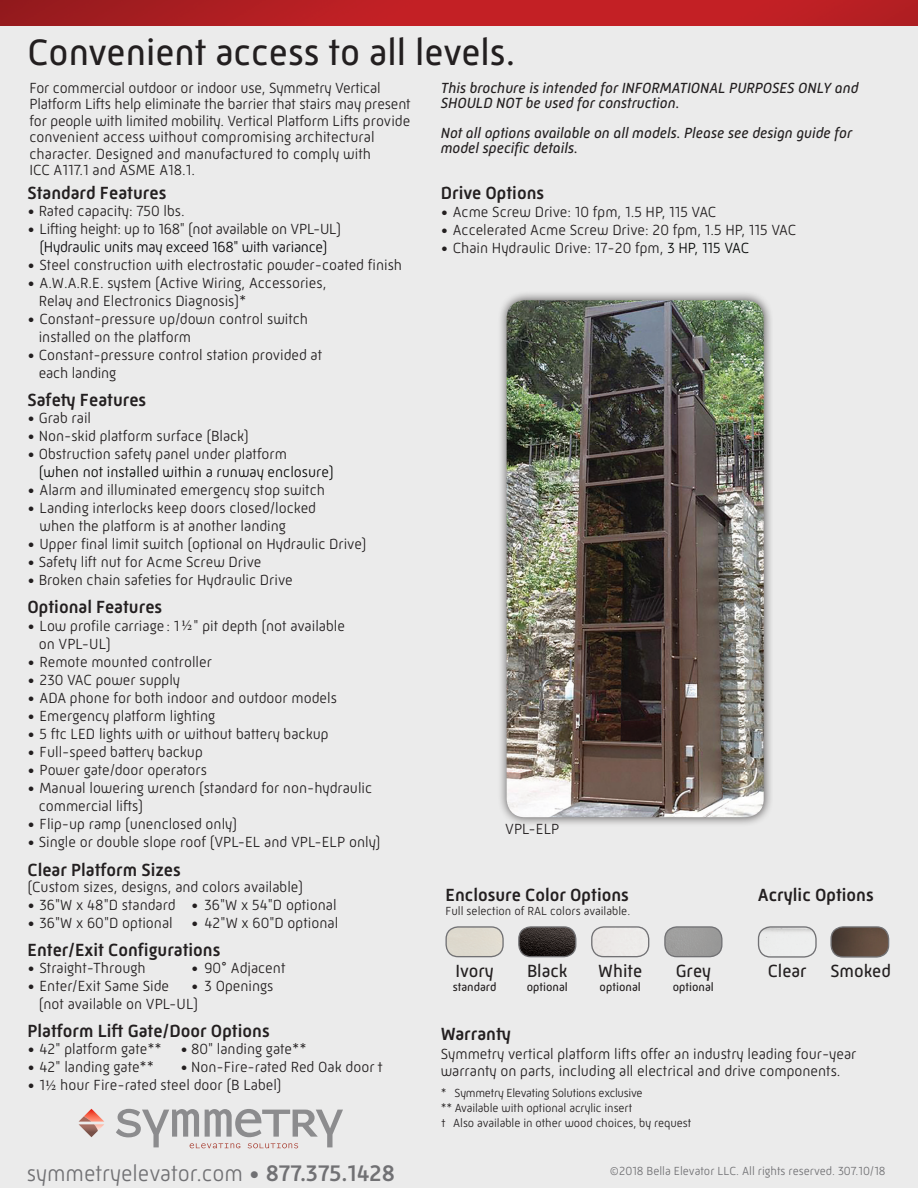
<style>
.page{position:relative;width:918px;height:1188px;background:#fff}
.page>*{position:absolute;margin:0;border:0;box-sizing:border-box;transform-origin:0 0}
.t1{font:37.5px "Mic 32 New";color:#231f20}
.t2{font:300 22.65px "Mic 32 New";color:#717174}
.t3{font:500 18px "Mic 32 New";color:#231f20}
.t4{font:18px "Mic 32 New";color:#231f20}
.t5{font:300 15px/18px "Mic 32 New";color:#231f20}
.t6{font:italic 15px/15px "Mic 32 New";color:#231f20}
.t7{font:300 15px/18px "Mic 32 New";color:#050605}
.t8{font:300 15px "Mic 32 New";letter-spacing:-.02em;color:#231f20}
.t9{font:300 15px "Mic 32 New";letter-spacing:-.02em;color:#08080b}
.t10{font:300 12px "Mic 32 New";letter-spacing:-.005em;color:#231f20}
.t11{font:300 12px "Mic 32 New";color:#717174}
.t12{font:12px "Mic 32 New";color:#231f20}
.s1{color:#231f20}
.s2{font-family:"Minion Pro";font-weight:400}
.s3{font-weight:500;font-size:23.1px}
.s4{color:#060908}
</style>
<div class="page">
<div style="left:0;top:25px;width:918px;height:1163px;background:#ebebeb"></div>
<img style="left:0;top:0;width:918px;height:25px">
<svg style="left:79px;top:1109px;width:25px;height:28px"></svg>
<svg style="left:116px;top:1109px;width:227px;height:39px;background:#cac9c9"></svg>
<img style="left:831px;top:927px;width:58px;height:30px">
<div style="left:830px;top:926px;width:59px;height:32px;border:1px solid #717174;border-radius:12px"></div>
<div style="left:497px;top:290px;width:276px;height:537px;background:#231f20;opacity:.75"></div>
<img style="left:507px;top:300px;width:257px;height:517px">
<img style="left:446px;top:927px;width:57px;height:30px">
<div style="left:445px;top:926px;width:59px;height:31px;border:1px solid #717174;border-radius:12px"></div>
<img style="left:519px;top:927px;width:57px;height:30px">
<div style="left:518px;top:926px;width:58px;height:31px;border:1px solid #717174;border-radius:12px"></div>
<div style="left:592px;top:927px;width:57px;height:30px;background:#ece9e8"></div>
<div style="left:591px;top:926px;width:58px;height:31px;border:1px solid #717174;border-radius:12px"></div>
<img style="left:665px;top:927px;width:57px;height:30px">
<div style="left:664px;top:926px;width:59px;height:31px;border:1px solid #717174;border-radius:12px"></div>
<img style="left:759px;top:927px;width:57px;height:30px">
<div style="left:758px;top:926px;width:59px;height:32px;border:1px solid #717174;border-radius:12px"></div>
<p class="t1" style="left:28px;top:31px;width:489px">Convenient access to all levels.</p>
<p class="t5" style="left:29px;top:78px;width:353px">For commercial outdoor or indoor use, Symmetry Vertical</p>
<p class="t5" style="left:29px;top:95px;width:383px">Platform Lifts help eliminate the barrier that stairs may present</p>
<p class="t5" style="left:29px;top:111px;width:383px">for people with limited mobility. Vertical Platform Lifts provide</p>
<p class="t5" style="left:29px;top:128px;width:347px">convenient access without compromising architectural</p>
<p class="t5" style="left:29px;top:144px;width:343px">character. Designed and manufactured to comply with</p>
<p class="t5" style="left:29px;top:161px;width:167px">ICC A117.1 and ASME A18.1.</p>
<p class="t3" style="left:28px;top:183px;width:140px">Standard Features</p>
<p class="t5" style="left:28px;top:202px;width:159px">• Rated capacity: 750 lbs.</p>
<p class="t8" style="left:28px;top:220px;width:315px">• Lifting height: up to 168" (not available on VPL-UL)</p>
<p class="t9" style="left:40px;top:238px;width:290px">(Hydraulic units may exceed 168" with variance)</p>
<p class="t5" style="left:28px;top:256px;width:376px">• Steel construction with electrostatic powder-coated finish</p>
<p class="t5" style="left:28px;top:274px;width:300px">• A.W.A.R.E. system (Active Wiring, Accessories,</p>
<p class="t5" style="left:39px;top:292px;width:209px">Relay and Electronics Diagnosis)*</p>
<p class="t5" style="left:28px;top:310px;width:282px">• Constant-pressure up/down control switch</p>
<p class="t5" style="left:39px;top:328px;width:154px">installed on the platform</p>
<p class="t5" style="left:39px;top:346px;width:285px;text-indent:-11px">• Constant-pressure control station provided at each landing</p>
<p class="t3" style="left:28px;top:390px;width:120px">Safety Features</p>
<p class="t5" style="left:28px;top:409px;width:65px">• Grab rail</p>
<p class="t5" style="left:28px;top:427px;width:223px">• Non-skid platform surface (Black)</p>
<p class="t7" style="left:39px;top:445px;width:296px;text-indent:-11px"><span class="s1">• Obstruction safety panel under platform<br></span>(when not installed within a runway enclosure)</p>
<p class="t5" style="left:28px;top:481px;width:299px">• Alarm and illuminated emergency stop switch</p>
<p class="t5" style="left:28px;top:499px;width:290px">• Landing interlocks keep doors closed/locked</p>
<p class="t5" style="left:40px;top:517px;width:248px">when the platform is at another landing</p>
<p class="t5" style="left:28px;top:535px;width:341px">• Upper final limit switch (optional on Hydraulic Drive)</p>
<p class="t5" style="left:28px;top:553px;width:235px">• Safety lift nut for Acme Screw Drive</p>
<p class="t5" style="left:28px;top:571px;width:267px">• Broken chain safeties for Hydraulic Drive</p>
<p class="t3" style="left:28px;top:597px;width:136px">Optional Features</p>
<p class="t5" style="left:28px;top:617px;width:319px">• Low profile carriage : 1<span class="s2">½</span>" pit depth (not available</p>
<p class="t5" style="left:39px;top:635px;width:74px">on VPL-UL)</p>
<p class="t5" style="left:28px;top:653px;width:186px">• Remote mounted controller</p>
<p class="t5" style="left:28px;top:671px;width:154px">• 230 VAC power supply</p>
<p class="t5" style="left:28px;top:689px;width:311px">• ADA phone for both indoor and outdoor models</p>
<p class="t5" style="left:28px;top:707px;width:189px">• Emergency platform lighting</p>
<p class="t5" style="left:28px;top:725px;width:303px">• 5 ftc LED lights with or without battery backup</p>
<p class="t5" style="left:28px;top:743px;width:177px">• Full-speed battery backup</p>
<p class="t5" style="left:28px;top:761px;width:181px">• Power gate/door operators</p>
<p class="t5" style="left:39px;top:779px;width:335px;text-indent:-11px">• Manual lowering wrench (standard for non-hydraulic commercial lifts)</p>
<p class="t5" style="left:28px;top:815px;width:211px">• Flip-up ramp (unenclosed only)</p>
<p class="t5" style="left:28px;top:833px;width:355px">• Single or double slope roof (VPL-EL and VPL-ELP only)</p>
<p class="t3" style="left:28px;top:859px;width:155px">Clear Platform Sizes</p>
<p class="t5" style="left:28px;top:878px;width:277px">(Custom sizes, designs, and colors available)</p>
<p class="t5" style="left:28px;top:896px;width:311px">• 36"W x 48"D standard • 36"W x 54"D optional</p>
<p class="t5" style="left:28px;top:914px;width:312px">• 36"W x 60"D optional • 42"W x 60"D optional</p>
<p class="t3" style="left:28px;top:940px;width:194px">Enter/Exit Configurations</p>
<p class="t5" style="left:28px;top:959px;width:120px">• Straight-Through</p>
<p class="t5" style="left:191px;top:959px;width:96px">• 90° Adjacent</p>
<p class="t5" style="left:28px;top:977px;width:143px">• Enter/Exit Same Side</p>
<p class="t5" style="left:191px;top:977px;width:84px">• 3 Openings</p>
<p class="t5" style="left:39px;top:995px;width:161px">(not available on VPL-UL)</p>
<p class="t3" style="left:28px;top:1021px;width:244px">Platform Lift Gate/Door Options</p>
<p class="t5" style="left:28px;top:1040px;width:281px">• 42" platform gate** • 80" landing gate**</p>
<p class="t5" style="left:28px;top:1058px;width:128px">• 42" landing gate**</p>
<p class="t5" style="left:181px;top:1058px;width:204px">• Non-Fire-rated Red Oak door †</p>
<p class="t5" style="left:28px;top:1076px;width:256px">• 1<span class="s2">1/2</span> hour Fire-rated steel door (B Label)</p>
<p class="t2" style="left:27px;top:1160px;width:370px">symmetryelevator.com • <span class="s3">877.375.1428</span></p>
<p class="t6" style="left:441px;top:80px;width:419px">This brochure is intended for INFORMATIONAL PURPOSES ONLY and<br>SHOULD NOT be used for construction.</p>
<p class="t6" style="left:441px;top:125px;width:413px">Not all options available on all models. Please see design guide for model specific details.</p>
<p class="t3" style="left:441px;top:183px;width:105px">Drive Options</p>
<p class="t5" style="left:441px;top:203px;width:277px">• Acme Screw Drive: 10 fpm, 1.5 HP, 115 VAC</p>
<p class="t5" style="left:441px;top:221px;width:357px">• Accelerated Acme Screw Drive: 20 fpm, 1.5 HP, 115 VAC</p>
<p class="t5" style="left:441px;top:239px;width:310px">• Chain Hydraulic Drive: 17-20 fpm, <span class="s4">3 HP, 115 VAC</span></p>
<p class="t5" style="left:505px;top:820px;width:56px">VPL-ELP</p>
<p class="t3" style="left:445px;top:884px;width:185px">Enclosure Color Options</p>
<p class="t3" style="left:758px;top:884px;width:117px">Acrylic Options</p>
<p class="t10" style="left:445px;top:904px;width:186px">Full selection of RAL colors available.</p>
<p class="t4" style="left:455px;top:960px;width:40px">Ivory</p>
<p class="t12" style="left:453px;top:980px;width:45px">standard</p>
<p class="t4" style="left:527px;top:960px;width:42px">Black</p>
<p class="t12" style="left:527px;top:980px;width:43px">optional</p>
<p class="t4" style="left:598px;top:960px;width:45px">White</p>
<p class="t12" style="left:600px;top:980px;width:43px">optional</p>
<p class="t4" style="left:676px;top:960px;width:37px">Grey</p>
<p class="t12" style="left:673px;top:980px;width:43px">optional</p>
<p class="t4" style="left:768px;top:960px;width:40px">Clear</p>
<p class="t4" style="left:831px;top:960px;width:62px">Smoked</p>
<p class="t3" style="left:441px;top:1023px;width:72px">Warranty</p>
<p class="t5" style="left:441px;top:1046px;width:417px;line-height:16.5px">Symmetry vertical platform lifts offer an industry leading four-year warranty on parts, including all electrical and drive components.</p>
<p class="t10" style="left:441px;top:1086px;width:203px">* Symmetry Elevating Solutions exclusive</p>
<p class="t10" style="left:441px;top:1101px;width:193px">** Available with optional acrylic insert</p>
<p class="t10" style="left:441px;top:1116px;width:252px">† Also available in other wood choices, by request</p>
<p class="t11" style="left:610px;top:1164px;width:277px">©2018 Bella Elevator LLC. All rights reserved. 307.10/18</p>
</div>
